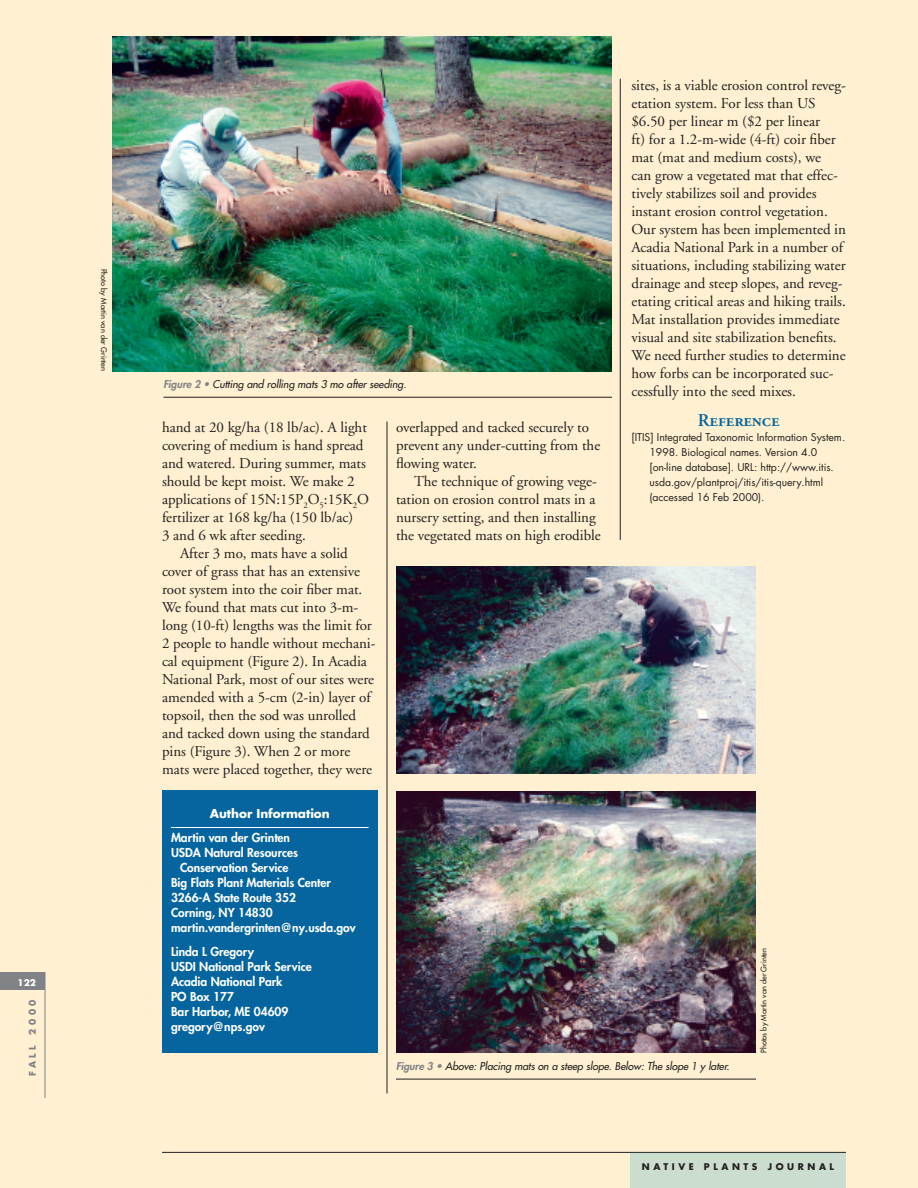
<style>
.page{position:relative;width:918px;height:1188px;background:#fef0d0}
.page>*{position:absolute;margin:0;border:0;box-sizing:border-box;transform-origin:0 0}
.t1{font:18px "Adobe Garamond Semibold SC";letter-spacing:-.005em;color:#06659e}
.t2{font:15px/18px "Adobe Garamond";color:#231f20}
.t3{font:800 12px/15px "Futura";letter-spacing:-.005em;color:#fff}
.t4{font:10.5px/15px "Futura";letter-spacing:-.005em;color:#231f20}
.t5{font:italic 10.5px "Futura";letter-spacing:-.005em;color:#231f20}
.t6{font:700 9px "Futura";letter-spacing:.395em;color:#231f20}
.t7{font:700 9px "Futura";letter-spacing:.395em;color:#808285}
.t8{font:700 9px "Futura";color:#fff}
.t9{font:7.5px "Futura";letter-spacing:-.005em;color:#231f20}
.s1{font-weight:800;color:#808285}
.s2{font-weight:700}
</style>
<div class="page">
<div style="left:630px;top:1152px;width:216px;height:36px;background:#cbddce"></div>
<hr style="left:162px;top:1152px;width:684px;height:1px;background:#231f20">
<div style="left:0;top:972px;width:45px;height:18px;background:#808285"></div>
<hr style="left:45px;top:972px;width:1px;height:126px;background:#808285">
<div style="left:162px;top:791px;width:216px;height:262px;background:#06659e"></div>
<hr style="left:171px;top:827px;width:198px;height:1px;background:#fff">
<hr style="left:164px;top:397px;width:448px;height:1px;background:#231f20">
<hr style="left:396px;top:1079px;width:360px;height:1px;background:#231f20">
<img style="left:112px;top:36px;width:500px;height:335px">
<img style="left:396px;top:566px;width:360px;height:208px">
<img style="left:396px;top:791px;width:360px;height:262px">
<hr style="left:387px;top:422px;width:1px;height:672px;background:#231f20">
<hr style="left:620px;top:79px;width:1px;height:461px;background:#231f20">
<p class="t8" style="left:18px;top:976px;width:20px">122</p>
<p class="t7" style="left:26px;top:1076px;width:78px;rotate:-90deg">FALL 2000</p>
<p class="t9" style="left:109px;top:269px;width:104px;rotate:90deg">Photo by Martin van der Grinten</p>
<p class="t5" style="left:164px;top:377px;width:244px"><span class="s1">Figure 2 •</span> Cutting and rolling mats 3 mo after seeding.</p>
<p class="t2" style="left:162px;top:418px;width:206px">hand at 20 kg/ha (18 lb/ac). A light</p>
<p class="t2" style="left:162px;top:436px;width:203px">covering of medium is hand spread</p>
<p class="t2" style="left:162px;top:454px;width:205px">and watered. During summer, mats</p>
<p class="t2" style="left:162px;top:472px;width:194px">should be kept moist. We make 2</p>
<p class="t2" style="left:162px;top:490px;width:208px">applications of 15N:15P<sub>2</sub>O<sub>5</sub>:15K<sub>2</sub>O</p>
<p class="t2" style="left:162px;top:508px;width:193px">fertilizer at 168 kg/ha (150 lb/ac)</p>
<p class="t2" style="left:162px;top:526px;width:146px">3 and 6 wk after seeding.</p>
<p class="t2" style="left:180px;top:544px;width:169px">After 3 mo, mats have a solid</p>
<p class="t2" style="left:162px;top:562px;width:200px">cover of grass that has an extensive</p>
<p class="t2" style="left:162px;top:580px;width:202px">root system into the coir fiber mat.</p>
<p class="t2" style="left:162px;top:598px;width:198px">We found that mats cut into 3-m-</p>
<p class="t2" style="left:162px;top:616px;width:211px">long (10-ft) lengths was the limit for</p>
<p class="t2" style="left:162px;top:634px;width:215px">2 people to handle without mechani-</p>
<p class="t2" style="left:162px;top:652px;width:206px">cal equipment (Figure 2). In Acadia</p>
<p class="t2" style="left:162px;top:670px;width:214px">National Park, most of our sites were</p>
<p class="t2" style="left:162px;top:688px;width:210px">amended with a 5-cm (2-in) layer of</p>
<p class="t2" style="left:162px;top:706px;width:196px">topsoil, then the sod was unrolled</p>
<p class="t2" style="left:162px;top:724px;width:209px">and tacked down using the standard</p>
<p class="t2" style="left:162px;top:742px;width:190px">pins (Figure 3). When 2 or more</p>
<p class="t2" style="left:162px;top:760px;width:212px">mats were placed together, they were</p>
<p class="t3" style="left:171px;top:801px;width:160px;line-height:24px;text-indent:39px"><span class="s2">Author Information<br></span>Martin van der Grinten</p>
<p class="t3" style="left:171px;top:845px;width:128px">USDA Natural Resources</p>
<p class="t3" style="left:180px;top:860px;width:110px">Conservation Service</p>
<p class="t3" style="left:171px;top:875px;width:161px">Big Flats Plant Materials Center</p>
<p class="t3" style="left:171px;top:890px;width:126px">3266-A State Route 352</p>
<p class="t3" style="left:171px;top:905px;width:103px">Corning, NY 14830</p>
<p class="t3" style="left:171px;top:920px;width:186px">martin.vandergrinten@ny.usda.gov</p>
<p class="t3" style="left:171px;top:944px;width:142px">Linda L Gregory<br>USDI National Park Service<br>Acadia National Park<br>PO Box 177<br>Bar Harbor, ME 04609 gregory@nps.gov</p>
<p class="t2" style="left:396px;top:418px;width:195px">overlapped and tacked securely to</p>
<p class="t2" style="left:396px;top:436px;width:206px">prevent any under-cutting from the</p>
<p class="t2" style="left:396px;top:454px;width:82px">flowing water.</p>
<p class="t2" style="left:414px;top:472px;width:184px">The technique of growing vege-</p>
<p class="t2" style="left:396px;top:490px;width:201px">tation on erosion control mats in a</p>
<p class="t2" style="left:396px;top:508px;width:201px">nursery setting, and then installing</p>
<p class="t2" style="left:396px;top:526px;width:206px">the vegetated mats on high erodible</p>
<p class="t2" style="left:632px;top:76px;width:216px">sites, is a viable erosion control reveg&shy;etation system. For less than US $6.50 per linear m ($2 per linear<br>ft) for a 1.2-m-wide (4-ft) coir fiber mat (mat and medium costs), we<br>can grow a vegetated mat that effec&shy;tively stabilizes soil and provides instant erosion control vegetation.<br>Our system has been implemented in Acadia National Park in a number of situations, including stabilizing water drainage and steep slopes, and reveg&shy;etating critical areas and hiking trails.<br>Mat installation provides immediate visual and site stabilization benefits.<br>We need further studies to determine how forbs can be incorporated suc&shy;cessfully into the seed mixes.</p>
<p class="t1" style="left:698px;top:409px;width:83px">Reference</p>
<p class="t4" style="left:650px;top:429px;width:197px;text-indent:-18px">[ITIS] Integrated Taxonomic Information System.<br>1998. Biological names. Version 4.0 [on-line database]. URL: http://www.itis. usda.gov/plantproj/itis/itis-query.html (accessed 16 Feb 2000).</p>
<p class="t9" style="left:759px;top:1053px;width:106px;rotate:-90deg">Photos by Martin van der Grinten</p>
<p class="t5" style="left:396px;top:1059px;width:335px"><span class="s1">Figure 3 •</span> Above: Placing mats on a steep slope. Below: The slope 1 y later.</p>
<p class="t6" style="left:642px;top:1160px;width:194px">NATIVE PLANTS JOURNAL</p>
</div>
